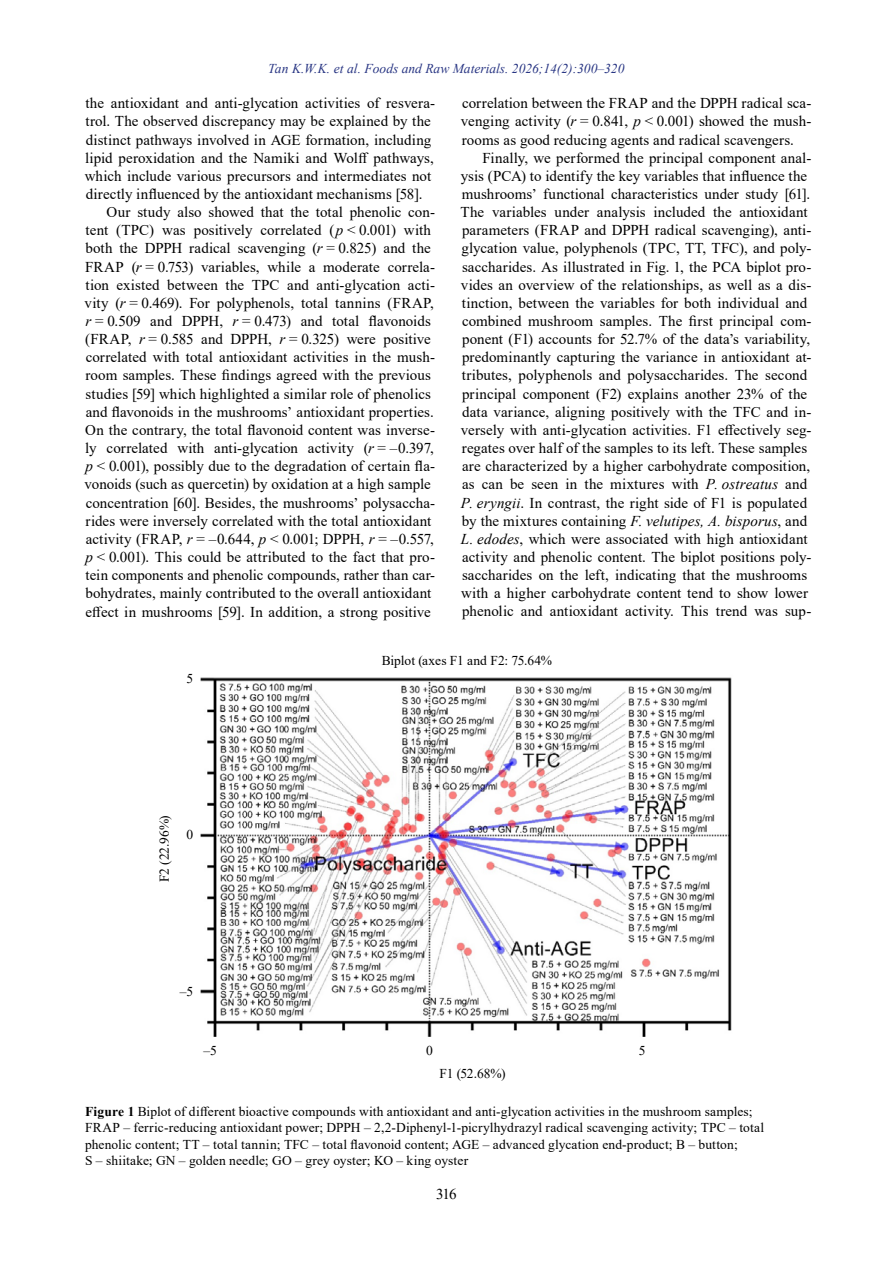
<style>
.page{position:relative;width:893px;height:1263px;background:#fff}
.page>*{position:absolute;margin:0;border:0;box-sizing:border-box;transform-origin:0 0}
.t1{font:15px/18.1px "Times New Roman";letter-spacing:.005em;color:#000;text-align:justify}
.t2{font:13.5px/16.5px "Times New Roman";letter-spacing:.01em;color:#000}
.t3{font:italic 13.5px "Times New Roman";color:#283583}
.s1{font-style:italic}
.s2{font-weight:700}
</style>
<div class="page">
<img style="left:200px;top:677px;width:532px;height:360px">
<p class="t3" style="left:268px;top:59px;width:358px">Tan K.W.K. et al. Foods and Raw Materials. 2026;14(2):300–320</p>
<p class="t1" style="left:86px;top:94px;width:351px">the antioxidant and anti-glycation activities of resvera-</p>
<p class="t1" style="left:86px;top:112px;width:347px">trol. The observed discrepancy may be explained by the</p>
<p class="t1" style="left:86px;top:130px;width:347px">distinct pathways involved in AGE formation, including</p>
<p class="t1" style="left:85px;top:148px;width:350px">lipid peroxidation and the Namiki and Wolff pathways,</p>
<p class="t1" style="left:85px;top:166px;width:348px">which include various precursors and intermediates not</p>
<p class="t1" style="left:86px;top:184px;width:338px">directly influenced by the antioxidant mechanisms [58].</p>
<p class="t1" style="left:107px;top:203px;width:330px">Our study also showed that the total phenolic con-</p>
<p class="t1" style="left:86px;top:221px;width:347px">tent (TPC) was positively correlated (<span class="s1">p</span> &lt; 0.001) with</p>
<p class="t1" style="left:86px;top:239px;width:347px">both the DPPH radical scavenging (<span class="s1">r</span> = 0.825) and the</p>
<p class="t1" style="left:85px;top:257px;width:351px">FRAP (<span class="s1">r</span> = 0.753) variables, while a moderate correla-</p>
<p class="t1" style="left:86px;top:275px;width:351px">tion existed between the TPC and anti-glycation acti-</p>
<p class="t1" style="left:85px;top:293px;width:351px">vity (<span class="s1">r</span> = 0.469). For polyphenols, total tannins (FRAP,</p>
<p class="t1" style="left:86px;top:311px;width:347px"><span class="s1">r</span> = 0.509 and DPPH, <span class="s1">r</span> = 0.473) and total flavonoids</p>
<p class="t1" style="left:85px;top:330px;width:347px">(FRAP, <span class="s1">r</span> = 0.585 and DPPH, <span class="s1">r</span> = 0.325) were positive</p>
<p class="t1" style="left:86px;top:348px;width:351px">correlated with total antioxidant activities in the mush-</p>
<p class="t1" style="left:86px;top:366px;width:347px">room samples. These findings agreed with the previous</p>
<p class="t1" style="left:86px;top:384px;width:347px">studies [59] which highlighted a similar role of phenolics</p>
<p class="t1" style="left:86px;top:402px;width:350px">and flavonoids in the mushrooms’ antioxidant properties.</p>
<p class="t1" style="left:85px;top:420px;width:351px">On the contrary, the total flavonoid content was inverse-</p>
<p class="t1" style="left:85px;top:438px;width:350px">ly correlated with anti-glycation activity (<span class="s1">r</span> = –0.397,</p>
<p class="t1" style="left:86px;top:457px;width:351px"><span class="s1">p</span> &lt; 0.001), possibly due to the degradation of certain fla-</p>
<p class="t1" style="left:85px;top:475px;width:348px">vonoids (such as quercetin) by oxidation at a high sample</p>
<p class="t1" style="left:86px;top:493px;width:351px">concentration [60]. Besides, the mushrooms’ polysaccha-</p>
<p class="t1" style="left:86px;top:511px;width:347px">rides were inversely correlated with the total antioxidant</p>
<p class="t1" style="left:86px;top:529px;width:350px">activity (FRAP, <span class="s1">r</span> = –0.644, <span class="s1">p</span> &lt; 0.001; DPPH, <span class="s1">r</span> = –0.557,</p>
<p class="t1" style="left:86px;top:547px;width:351px"><span class="s1">p</span> &lt; 0.001). This could be attributed to the fact that pro-</p>
<p class="t1" style="left:86px;top:566px;width:351px">tein components and phenolic compounds, rather than car-</p>
<p class="t1" style="left:86px;top:584px;width:347px">bohydrates, mainly contributed to the overall antioxidant</p>
<p class="t1" style="left:86px;top:602px;width:347px">effect in mushrooms [59]. In addition, a strong positive</p>
<p class="t1" style="left:461px;top:94px;width:352px">correlation between the FRAP and the DPPH radical sca&shy;venging activity (<span class="s1">r</span> = 0.841, <span class="s1">p</span> &lt; 0.001) showed the mush&shy;rooms as good reducing agents and radical scavengers.</p>
<p class="t1" style="left:461px;top:148px;width:352px;text-align:left;text-indent:22px">Finally, we performed the principal component anal&shy;ysis (PCA) to identify the key variables that influence the mushrooms’ functional characteristics under study [61].<br>The variables under analysis included the antioxidant parameters (FRAP and DPPH radical scavenging), anti&shy;glycation value, polyphenols (TPC, TT, TFC), and poly&shy;saccharides. As illustrated in Fig. 1, the PCA biplot pro&shy;vides an overview of the relationships, as well as a dis&shy;tinction, between the variables for both individual and combined mushroom samples. The first principal com&shy;ponent (F1) accounts for 52.7% of the data’s variability, predominantly capturing the variance in antioxidant at&shy;tributes, polyphenols and polysaccharides. The second principal component (F2) explains another 23% of the data variance, aligning positively with the TFC and in&shy;versely with anti-glycation activities. F1 effectively seg&shy;regates over half of the samples to its left. These samples are characterized by a higher carbohydrate composition, as can be seen in the mixtures with <span class="s1">P. ostreatus</span> and <span class="s1">P. eryngii</span>. In contrast, the right side of F1 is populated by the mixtures containing <span class="s1">F. velutipes, A. bisporus</span>, and <span class="s1">L. edodes</span>, which were associated with high antioxidant activity and phenolic content. The biplot positions poly&shy;saccharides on the left, indicating that the mushrooms with a higher carbohydrate content tend to show lower phenolic and antioxidant activity. This trend was sup-</p>
<p class="t2" style="left:187px;top:670px;width:8px">5</p>
<p class="t2" style="left:382px;top:652px;width:172px">Biplot (axes F1 and F2: 75.64%</p>
<p class="t2" style="left:156px;top:882px;width:69px;rotate:-90deg">F2 (22.96%)</p>
<p class="t2" style="left:187px;top:826px;width:8px">0</p>
<p class="t2" style="left:180px;top:983px;width:15px">–5</p>
<p class="t2" style="left:203px;top:1041px;width:15px">–5</p>
<p class="t2" style="left:426px;top:1041px;width:8px">0</p>
<p class="t2" style="left:639px;top:1041px;width:8px">5</p>
<p class="t2" style="left:440px;top:1064px;width:68px">F1 (52.68%)</p>
<p class="t2" style="left:85px;top:1102px;width:680px"><span class="s2">Figure 1</span> Biplot of different bioactive compounds with antioxidant and anti-glycation activities in the mushroom samples; FRAP – ferric-reducing antioxidant power; DPPH – 2,2-Diphenyl-1-picrylhydrazyl radical scavenging activity; TPC – total phenolic content; TT – total tannin; TFC – total flavonoid content; AGE – advanced glycation end-product; B – button;<br>S – shiitake; GN – golden needle; GO – grey oyster; KO – king oyster</p>
<p class="t1" style="left:436px;top:1184px;width:22px">316</p>
</div>
